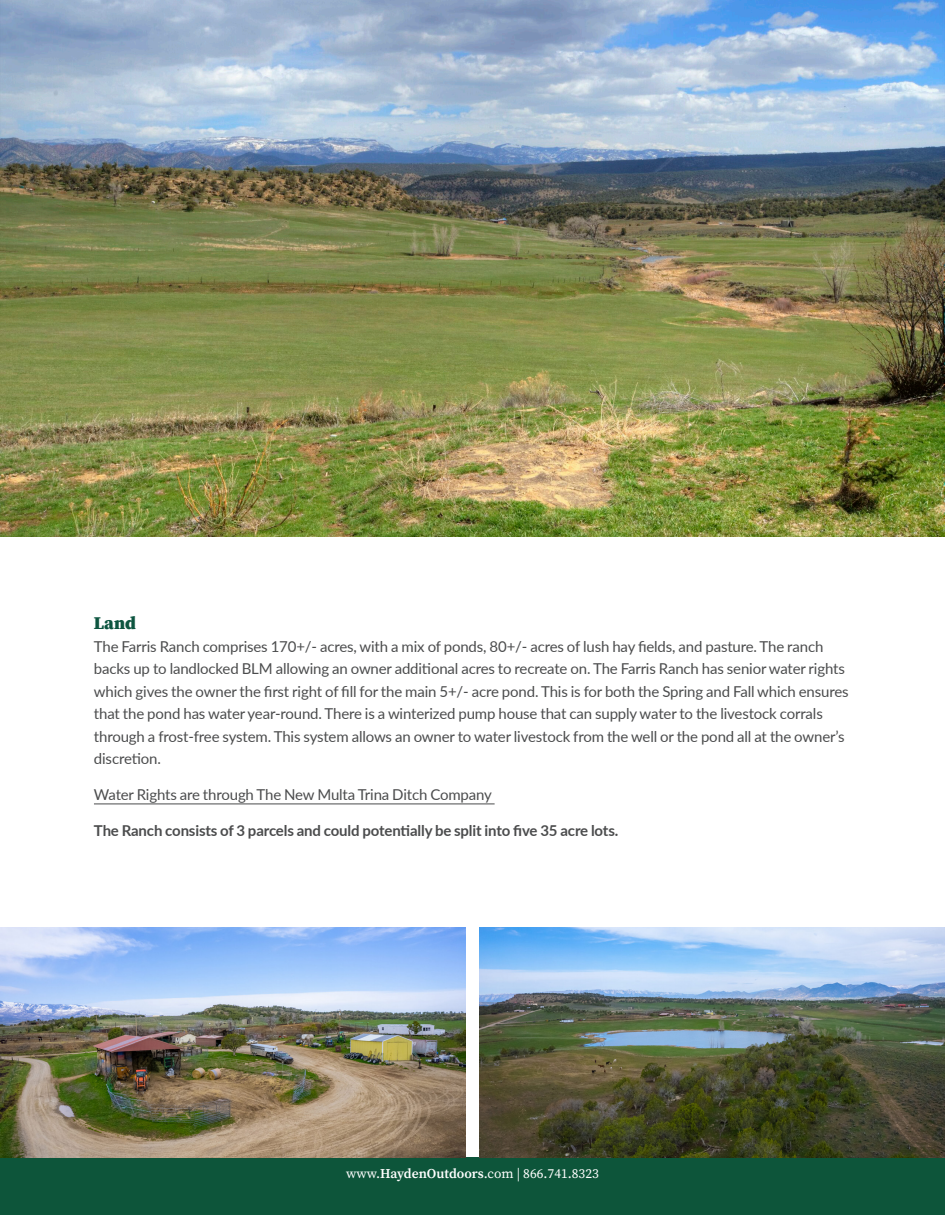
<style>
.page{position:relative;width:945px;height:1215px;background:#fff}
.page>*{position:absolute;margin:0;border:0;box-sizing:border-box;transform-origin:0 0}
.t1{font:900 18px "Source Serif Pro";color:#0d5540}
.Description_Paragraph{font:15px/22.5px "Lato";letter-spacing:-.01em;color:#4b4c4d}
.Description_Paragraph-2{font:700 15px "Lato";letter-spacing:-.01em;color:#4b4c4d}
.t2{font:13.5px "Source Serif Pro";color:#fff}
.s1{font-weight:600}
</style>
<div class="page">
<div style="left:0;top:1158px;width:945px;height:57px;background:#0d553a"></div>
<img style="left:0;top:0;width:945px;height:536px">
<img style="left:0;top:927px;width:465px;height:231px">
<img style="left:480px;top:927px;width:465px;height:231px">
<hr style="left:94px;top:804px;width:401px;height:1px;background:#4b4c4d">
<p class="t1" style="left:94px;top:611px;width:44px">Land</p>
<p class="Description_Paragraph" style="left:94px;top:635px;width:756px">The Farris Ranch comprises 170+/- acres, with a mix of ponds, 80+/- acres of lush hay fields, and pasture. The ranch backs up to landlocked BLM allowing an owner additional acres to recreate on. The Farris Ranch has senior water rights which gives the owner the first right of fill for the main 5+/- acre pond. This is for both the Spring and Fall which ensures that the pond has water year-round. There is a winterized pump house that can supply water to the livestock corrals through a frost-free system. This system allows an owner to water livestock from the well or the pond all at the owner’s discretion.</p>
<p class="Description_Paragraph" style="left:94px;top:783px;width:400px">Water Rights are through The New Multa Trina Ditch Company</p>
<p class="Description_Paragraph-2" style="left:94px;top:820px;width:526px">The Ranch consists of 3 parcels and could potentially be split into five 35 acre lots.</p>
<p class="t2" style="left:346px;top:1164px;width:254px">www.<span class="s1">HaydenOutdoors</span>.com | 866.741.8323</p>
</div>
